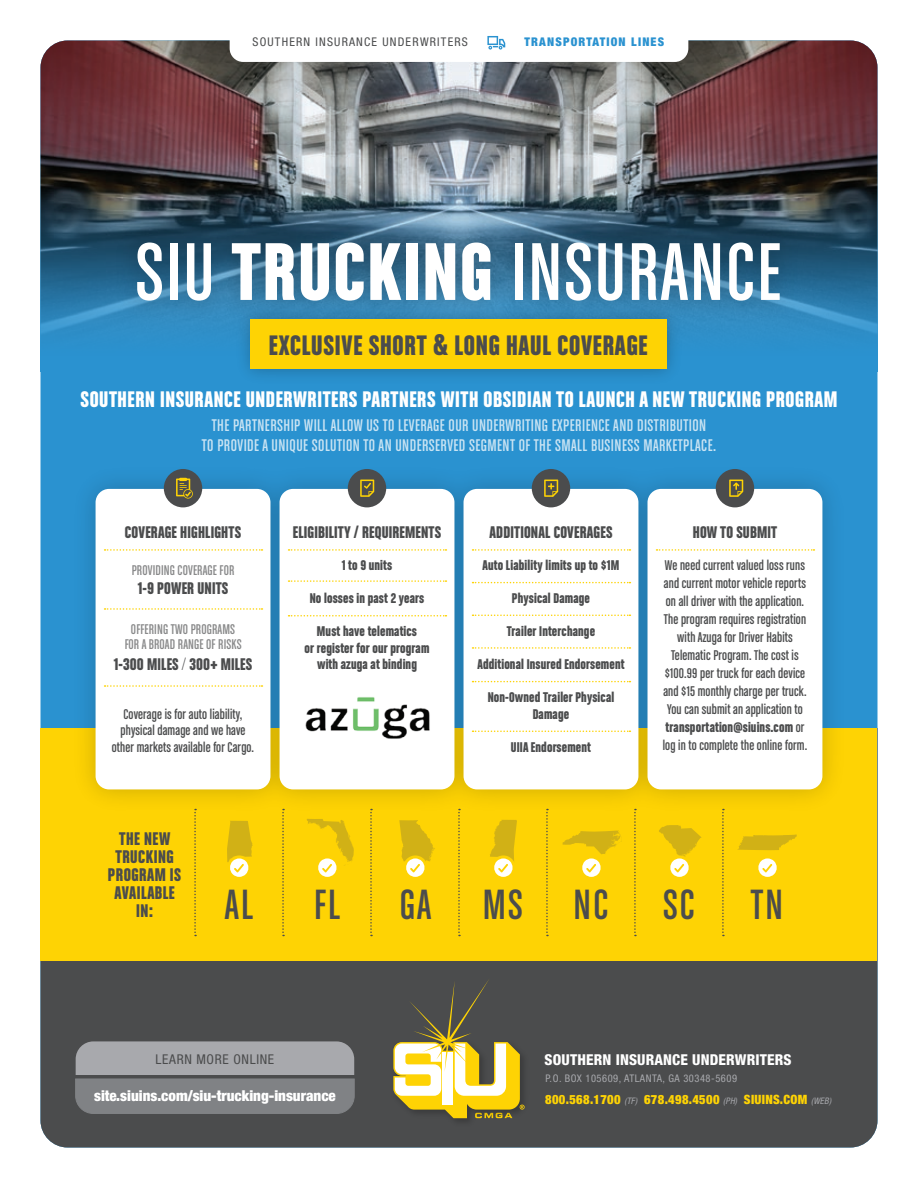
<style>
.page{position:relative;width:918px;height:1188px;background:#fff}
.page>*{position:absolute;margin:0;border:0;box-sizing:border-box;transform-origin:0 0}
.t1{font:87px "Chalet Comprime Cologne Sixty";letter-spacing:.025em;color:#fff}
.t2{font:45px "Chalet Comprime Cologne Sixty";letter-spacing:.05em;color:#4b4c4d}
.t3{font:30px "Chalet Comprime Hong Kong Sixty";letter-spacing:.025em;color:#4b4c4d}
.t4{font:24px "Chalet Comprime Hong Kong Sixty";letter-spacing:.025em;color:#fff}
.t5{font:19.5px/18px "Chalet Comprime Hong Kong Sixty";letter-spacing:.025em;color:#4b4c4d;text-align:center}
.t6{font:18px/19.5px "Chalet Comprime Cologne Sixty";letter-spacing:.025em;color:#fff;text-align:center}
.t7{font:18px "Chalet Comprime Hong Kong Sixty";letter-spacing:.01em;color:#4b4c4d}
.t8{font:15px/18px "Chalet Comprime Cologne Sixty";letter-spacing:.01em;color:#4b4c4d;text-align:center}
.t9{font:15px/16.5px "Chalet Comprime Hong Kong Sixty";letter-spacing:.01em;color:#4b4c4d;text-align:center}
.t10{font:900 condensed 15px "Helvetica Neue";color:#fff}
.t11{font:800 condensed 15px "Helvetica Neue";letter-spacing:.01em;color:#fff}
.t12{font:condensed 13.5px "Helvetica Neue";letter-spacing:.05em;color:#4b4c4d}
.t13{font:900 condensed 12.9px "Helvetica Neue";letter-spacing:.025em;color:#fed304}
.t14{font:condensed 12px "Helvetica Neue";letter-spacing:.1em;color:#4b4c4d}
.t15{font:900 condensed 12px "Helvetica Neue";letter-spacing:.1em;color:#2a92d0}
.t16{font:condensed 10.5px "Helvetica Neue";letter-spacing:.05em;color:#a8a9ad}
.s1{font-family:"Chalet Comprime Hong Kong Sixty"}
.s2{font-family:"Chalet Comprime Milan Sixty"}
.s3{font-family:"Chalet Comprime Cologne Sixty"}
.s4{font-weight:400;font-style:italic;font-size:9px;color:#a8a9ad}
</style>
<div class="page">
<div style="left:40px;top:371px;width:838px;height:357px;background:#2a92d0"></div>
<img style="left:40px;top:40px;width:838px;height:147px">
<svg style="left:40px;top:187px;width:838px;height:184px;background:#306c8f"></svg>
<div style="left:40px;top:961px;width:838px;height:187px;background:#4b4c4d"></div>
<div style="left:40px;top:728px;width:838px;height:233px;background:#fed304"></div>
<svg style="left:75px;top:1041px;width:279px;height:73px;background:#8e8f93"></svg>
<img style="left:103px;top:195px;width:713px;height:155px">
<img style="left:229px;top:297px;width:460px;height:93px">
<div style="left:251px;top:319px;width:416px;height:50px;background:#fed304"></div>
<div style="left:389px;top:1037px;width:142px;height:93px;background:#4b4c4d"></div>
<svg style="left:393px;top:978px;width:132px;height:140px"></svg>
<img style="left:63px;top:456px;width:792px;height:365px">
<div style="left:96px;top:489px;width:174px;height:300px;background:#fff;border-radius:14px"></div>
<div style="left:280px;top:489px;width:174px;height:300px;background:#fff;border-radius:14px"></div>
<div style="left:464px;top:489px;width:174px;height:300px;background:#fff;border-radius:14px"></div>
<div style="left:648px;top:489px;width:174px;height:300px;background:#fff;border-radius:14px"></div>
<div style="left:164px;top:469px;width:38px;height:38px;background:#4b4c4d;border-radius:50%"></div>
<div style="left:348px;top:469px;width:38px;height:38px;background:#4b4c4d;border-radius:50%"></div>
<div style="left:532px;top:469px;width:38px;height:38px;background:#4b4c4d;border-radius:50%"></div>
<div style="left:716px;top:469px;width:38px;height:38px;background:#4b4c4d;border-radius:50%"></div>
<svg style="left:544px;top:480px;width:14px;height:17px"></svg>
<svg style="left:360px;top:480px;width:14px;height:17px"></svg>
<svg style="left:729px;top:480px;width:14px;height:17px"></svg>
<svg style="left:176px;top:478px;width:17px;height:21px"></svg>
<svg style="left:105px;top:549px;width:157px;height:2px"></svg>
<svg style="left:105px;top:608px;width:157px;height:2px"></svg>
<svg style="left:105px;top:685px;width:157px;height:2px"></svg>
<svg style="left:289px;top:549px;width:157px;height:2px"></svg>
<svg style="left:289px;top:580px;width:157px;height:2px"></svg>
<svg style="left:289px;top:615px;width:157px;height:2px"></svg>
<svg style="left:473px;top:549px;width:157px;height:2px"></svg>
<svg style="left:473px;top:582px;width:157px;height:1px"></svg>
<svg style="left:473px;top:615px;width:157px;height:1px"></svg>
<svg style="left:473px;top:647px;width:157px;height:2px"></svg>
<svg style="left:473px;top:681px;width:157px;height:1px"></svg>
<svg style="left:473px;top:731px;width:157px;height:1px"></svg>
<svg style="left:657px;top:549px;width:157px;height:2px"></svg>
<svg style="left:722px;top:809px;width:2px;height:127px"></svg>
<svg style="left:634px;top:809px;width:2px;height:127px"></svg>
<svg style="left:546px;top:809px;width:2px;height:127px"></svg>
<svg style="left:458px;top:809px;width:2px;height:127px"></svg>
<svg style="left:370px;top:809px;width:2px;height:127px"></svg>
<svg style="left:282px;top:809px;width:2px;height:127px"></svg>
<svg style="left:194px;top:809px;width:2px;height:127px"></svg>
<svg style="left:227px;top:821px;width:26px;height:56px"></svg>
<svg style="left:399px;top:820px;width:36px;height:57px"></svg>
<svg style="left:307px;top:819px;width:47px;height:58px"></svg>
<svg style="left:490px;top:820px;width:27px;height:57px"></svg>
<svg style="left:563px;top:830px;width:59px;height:47px"></svg>
<svg style="left:659px;top:825px;width:43px;height:52px"></svg>
<svg style="left:737px;top:834px;width:60px;height:43px"></svg>
<img style="left:305px;top:697px;width:125px;height:42px">
<div style="left:230px;top:7px;width:458px;height:55px;background:#fff;border-radius:14px"></div>
<svg style="left:487px;top:36px;width:18px;height:14px"></svg>
<p class="t14" style="left:252px;top:35px;width:217px">SOUTHERN INSURANCE UNDERWRITERS</p>
<p class="t15" style="left:524px;top:34px;width:141px">TRANSPORTATION LINES</p>
<h1 class="t1" style="left:135px;top:224px;width:647px">SIU <span class="s1">TRUCKING</span> INSURANCE</h1>
<h3 class="t3" style="left:269px;top:327px;width:380px">EXCLUSIVE SHORT &amp; LONG HAUL COVERAGE</h3>
<h3 class="t4" style="left:81px;top:385px;width:758px">SOUTHERN INSURANCE UNDERWRITERS PARTNERS WITH OBSIDIAN TO LAUNCH A NEW TRUCKING PROGRAM</h3>
<p class="t6" style="left:202px;top:415px;width:516px">THE PARTNERSHIP WILL ALLOW US TO LEVERAGE OUR UNDERWRITING EXPERIENCE AND DISTRIBUTION<br>TO PROVIDE A UNIQUE SOLUTION TO AN UNDERSERVED SEGMENT OF THE SMALL BUSINESS MARKETPLACE.</p>
<p class="t7" style="left:125px;top:521px;width:118px">COVERAGE HIGHLIGHTS</p>
<p class="t7" style="left:293px;top:521px;width:150px">ELIGIBILITY / REQUIREMENTS</p>
<p class="t7" style="left:490px;top:521px;width:124px">ADDITIONAL COVERAGES</p>
<p class="t7" style="left:693px;top:521px;width:86px">HOW TO SUBMIT</p>
<p class="t8" style="left:132px;top:561px;width:104px">PROVIDING COVERAGE FOR</p>
<p class="t7" style="left:138px;top:577px;width:92px">1-9 POWER UNITS</p>
<p class="t8" style="left:124px;top:622px;width:119px;line-height:15px">OFFERING TWO PROGRAMS<br>FOR A BROAD RANGE OF RISKS</p>
<p class="t7" style="left:114px;top:653px;width:140px">1-300 MILES <span class="s2">/</span> 300+ MILES</p>
<p class="t8" style="left:112px;top:705px;width:144px;line-height:16.5px">Coverage is for auto liability, physical damage and we have other markets available for Cargo.</p>
<p class="t9" style="left:342px;top:557px;width:52px">1 to 9 units</p>
<p class="t9" style="left:310px;top:590px;width:116px">No losses in past 2 years</p>
<p class="t9" style="left:305px;top:623px;width:126px">Must have telematics<br>or register for our program with azuga at binding</p>
<p class="t9" style="left:483px;top:557px;width:138px">Auto Liability limits up to $1M</p>
<p class="t9" style="left:512px;top:590px;width:80px">Physical Damage</p>
<p class="t9" style="left:507px;top:623px;width:90px">Trailer Interchange</p>
<p class="t9" style="left:477px;top:656px;width:149px">Additional Insured Endorsement</p>
<p class="t9" style="left:488px;top:689px;width:128px">Non-Owned Trailer Physical<br>Damage</p>
<p class="t9" style="left:511px;top:738px;width:82px">UIIA Endorsement</p>
<p class="t8" style="left:663px;top:556px;width:145px">We need current valued loss runs and current motor vehicle reports on all driver with the application.<br>The program requires registration with Azuga for Driver Habits<br>Telematic Program. The cost is $100.99 per truck for each device and $15 monthly charge per truck.<br>You can submit an application to</p>
<p class="t9" style="left:666px;top:719px;width:140px">transportation@siuins.com <span class="s3">or</span></p>
<p class="t8" style="left:663px;top:736px;width:146px">log in to complete the online form.</p>
<h3 class="t5" style="left:108px;top:829px;width:75px">THE NEW<br>TRUCKING<br>PROGRAM IS<br>AVAILABLE<br>IN:</h3>
<h2 class="t2" style="left:225px;top:880px;width:30px">AL</h2>
<h2 class="t2" style="left:314px;top:880px;width:28px">FL</h2>
<h2 class="t2" style="left:400px;top:880px;width:385px">GA MS NC SC TN</h2>
<p class="t12" style="left:156px;top:1051px;width:120px">LEARN MORE ONLINE</p>
<p class="t11" style="left:545px;top:1050px;width:249px">SOUTHERN INSURANCE UNDERWRITERS</p>
<p class="t16" style="left:545px;top:1072px;width:193px">P.O. BOX 105609, ATLANTA, GA 30348-5609</p>
<p class="t10" style="left:94px;top:1086px;width:243px">site.siuins.com/siu-trucking-insurance</p>
<p class="t13" style="left:545px;top:1091px;width:287px">800.568.1700 <span class="s4">(TF)</span> 678.498.4500 <span class="s4">(PH)</span> SIUINS.COM <span class="s4">(WEB)</span></p>
</div>
